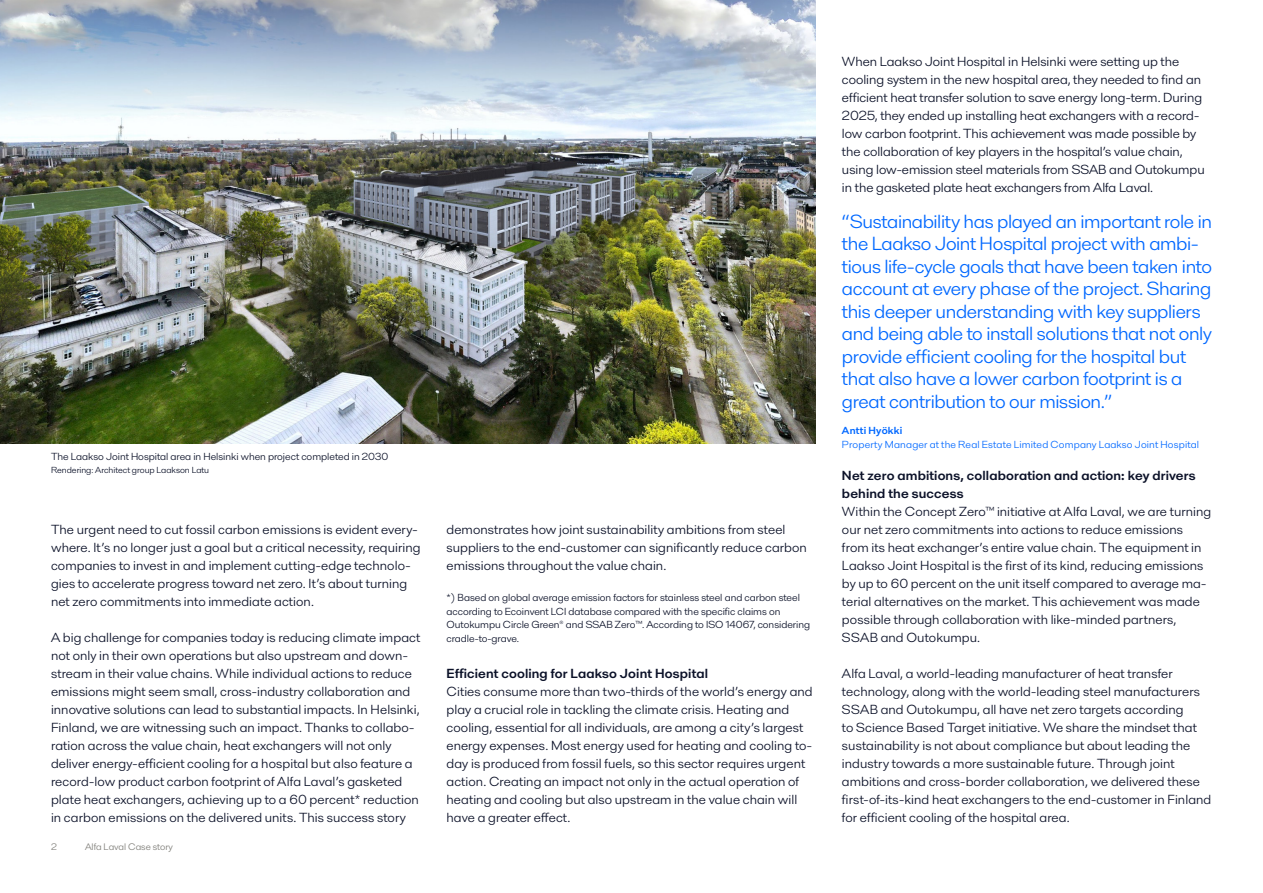
<style>
.page{position:relative;width:1263px;height:893px;background:#fff}
.page>*{position:absolute;margin:0;border:0;box-sizing:border-box;transform-origin:0 0}
.Quote_14_16{font:19.5px/22.5px "Alfa Laval";letter-spacing:-.015em;color:#0068ff}
.Body_copy_9_12{font:13.5px/18px "Alfa Laval";letter-spacing:.005em;color:#0b1128}
.Body_sub_heading_9_12{font:700 13.5px/18px "Alfa Laval";letter-spacing:.01em;color:#0b1128}
.Small_text_7_9{font:10.5px/13.5px "Alfa Laval";color:#0b1128}
.Small_text_7_9-2{font:10.5px/13.5px "Alfa Laval";letter-spacing:.015em;color:#0068ff}
.t1{font:9.75px "Alfa Laval";color:#7f7e79}
.Small_text_7_9-3{font:9px "Alfa Laval";color:#0b1128}
.s1{font-weight:700}
</style>
<div class="page">
<img style="left:0;top:0;width:816px;height:443px">
<p class="Small_text_7_9" style="left:51px;top:449px;width:339px">The Laakso Joint Hospital area in Helsinki when project completed in 2030</p>
<p class="Small_text_7_9-3" style="left:51px;top:464px;width:160px">Rendering: Architect group Laakson Latu</p>
<p class="Body_copy_9_12" style="left:51px;top:519px;width:371px">The urgent need to cut fossil carbon emissions is evident every&shy;where. It’s no longer just a goal but a critical necessity, requiring companies to invest in and implement cutting-edge technolo&shy;gies to accelerate progress toward net zero. It’s about turning net zero commitments into immediate action.</p>
<p class="Body_copy_9_12" style="left:51px;top:627px;width:371px">A big challenge for companies today is reducing climate impact not only in their own operations but also upstream and down&shy;stream in their value chains. While individual actions to reduce emissions might seem small, cross-industry collaboration and innovative solutions can lead to substantial impacts. In Helsinki, Finland, we are witnessing such an impact. Thanks to collabo&shy;ration across the value chain, heat exchangers will not only deliver energy-efficient cooling for a hospital but also feature a record-low product carbon footprint of Alfa Laval’s gasketed plate heat exchangers, achieving up to a 60 percent* reduction in carbon emissions on the delivered units. This success story</p>
<p class="t1" style="left:51px;top:840px;width:7px">2</p>
<p class="t1" style="left:85px;top:840px;width:89px">Alfa Laval Case story</p>
<p class="Body_copy_9_12" style="left:446px;top:519px;width:362px">demonstrates how joint sustainability ambitions from steel suppliers to the end-customer can significantly reduce carbon emissions throughout the value chain.</p>
<p class="Small_text_7_9" style="left:446px;top:590px;width:365px">*) Based on global average emission factors for stainless steel and carbon steel according to Ecoinvent LCI database compared with the specific claims on Outokumpu Circle Green® and SSAB Zero™. According to ISO 14067, considering cradle-to-grave.</p>
<p class="Body_sub_heading_9_12" style="left:446px;top:663px;width:263px">Efficient cooling for Laakso Joint Hospital</p>
<p class="Body_copy_9_12" style="left:446px;top:681px;width:368px">Cities consume more than two-thirds of the world’s energy and play a crucial role in tackling the climate crisis. Heating and cooling, essential for all individuals, are among a city’s largest energy expenses. Most energy used for heating and cooling to&shy;day is produced from fossil fuels, so this sector requires urgent action. Creating an impact not only in the actual operation of heating and cooling but also upstream in the value chain will have a greater effect.</p>
<p class="Body_copy_9_12" style="left:842px;top:51px;width:364px">When Laakso Joint Hospital in Helsinki were setting up the cooling system in the new hospital area, they needed to find an efficient heat transfer solution to save energy long-term. During 2025, they ended up installing heat exchangers with a record&shy;low carbon footprint. This achievement was made possible by the collaboration of key players in the hospital’s value chain, using low-emission steel materials from SSAB and Outokumpu in the gasketed plate heat exchangers from Alfa Laval.</p>
<p class="Quote_14_16" style="left:842px;top:209px;width:371px">“Sustainability has played an important role in the Laakso Joint Hospital project with ambi&shy;tious life-cycle goals that have been taken into account at every phase of the project. Sharing this deeper understanding with key suppliers and being able to install solutions that not only provide efficient cooling for the hospital but that also have a lower carbon footprint is a great contribution to our mission.”</p>
<p class="Small_text_7_9-2" style="left:842px;top:423px;width:359px"><span class="s1">Antti Hyökki<br></span>Property Manager at the Real Estate Limited Company Laakso Joint Hospital</p>
<p class="Body_sub_heading_9_12" style="left:842px;top:465px;width:355px">Net zero ambitions, collaboration and action: key drivers behind the success</p>
<p class="Body_copy_9_12" style="left:842px;top:501px;width:371px">Within the Concept Zero™ initiative at Alfa Laval, we are turning our net zero commitments into actions to reduce emissions from its heat exchanger’s entire value chain. The equipment in Laakso Joint Hospital is the first of its kind, reducing emissions by up to 60 percent on the unit itself compared to average ma&shy;terial alternatives on the market. This achievement was made possible through collaboration with like-minded partners, SSAB and Outokumpu.</p>
<p class="Body_copy_9_12" style="left:842px;top:663px;width:371px">Alfa Laval, a world-leading manufacturer of heat transfer technology, along with the world-leading steel manufacturers SSAB and Outokumpu, all have net zero targets according<br>to Science Based Target initiative. We share the mindset that sustainability is not about compliance but about leading the industry towards a more sustainable future. Through joint ambitions and cross-border collaboration, we delivered these first-of-its-kind heat exchangers to the end-customer in Finland for efficient cooling of the hospital area.</p>
</div>
